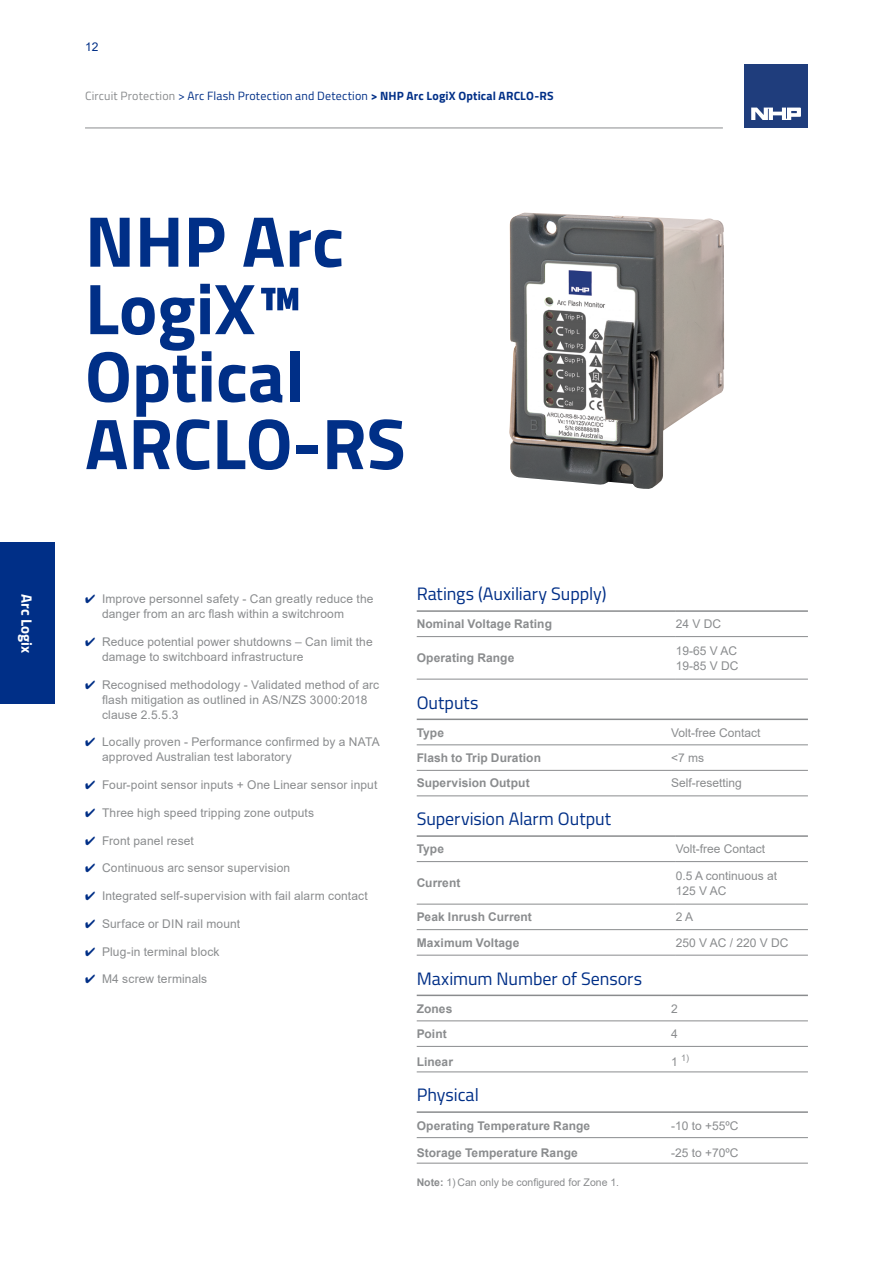
<style>
.page{position:relative;width:893px;height:1263px;background:#fff}
.page>*{position:absolute;margin:0;border:0;box-sizing:border-box;transform-origin:0 0}
.t1{font:700 72px/67.5px "Titillium";color:#002f87}
.t2{font:18px "Titillium";letter-spacing:-.005em;color:#002f87}
.t3{font:700 15px "Titillium";letter-spacing:.005em;color:#fff}
.t4{font:12px/15px "Arial";letter-spacing:.01em;color:#8a8c8e}
.t5{font:700 12px "Arial";letter-spacing:.005em;color:#8a8c8e}
.t6{font:12px "Titillium";letter-spacing:.02em;color:#002f87}
.t7{font:12px "Arial";color:#002f87}
.t8{font:10.5px "Arial";color:#8a8c8e}
.t9{font:9px "Arial";color:#8a8c8e}
.s1{color:#8a8c8e}
.s2{font-weight:700}
.s3{color:#002f87}
.s4{font-size:12px}
</style>
<div class="page">
<hr style="left:85px;top:128px;width:638px;height:1px;background:#8a8c8e">
<div style="left:744px;top:64px;width:64px;height:64px;background:#1f3d7c"></div>
<svg style="left:751px;top:108px;width:50px;height:12px"></svg>
<img style="left:509px;top:213px;width:215px;height:276px">
<hr style="left:417px;top:636px;width:259px;height:1px;background:#8a8c8e">
<hr style="left:417px;top:679px;width:259px;height:1px;background:#8a8c8e">
<hr style="left:676px;top:679px;width:132px;height:1px;background:#8a8c8e">
<hr style="left:417px;top:610px;width:259px;height:2px;background:#8a8c8e">
<hr style="left:676px;top:610px;width:132px;height:2px;background:#8a8c8e">
<hr style="left:676px;top:636px;width:132px;height:1px;background:#8a8c8e">
<hr style="left:417px;top:744px;width:254px;height:1px;background:#8a8c8e">
<hr style="left:417px;top:796px;width:254px;height:1px;background:#8a8c8e">
<hr style="left:671px;top:796px;width:137px;height:1px;background:#8a8c8e">
<hr style="left:417px;top:718px;width:254px;height:2px;background:#8a8c8e">
<hr style="left:671px;top:718px;width:137px;height:2px;background:#8a8c8e">
<hr style="left:671px;top:744px;width:137px;height:1px;background:#8a8c8e">
<hr style="left:417px;top:770px;width:254px;height:1px;background:#8a8c8e">
<hr style="left:671px;top:770px;width:137px;height:1px;background:#8a8c8e">
<hr style="left:417px;top:861px;width:259px;height:1px;background:#8a8c8e">
<hr style="left:417px;top:835px;width:259px;height:2px;background:#8a8c8e">
<hr style="left:676px;top:835px;width:132px;height:2px;background:#8a8c8e">
<hr style="left:676px;top:861px;width:132px;height:1px;background:#8a8c8e">
<hr style="left:417px;top:904px;width:259px;height:1px;background:#8a8c8e">
<hr style="left:417px;top:929px;width:259px;height:1px;background:#8a8c8e">
<hr style="left:676px;top:904px;width:132px;height:1px;background:#8a8c8e">
<hr style="left:676px;top:929px;width:132px;height:1px;background:#8a8c8e">
<hr style="left:417px;top:955px;width:259px;height:1px;background:#8a8c8e">
<hr style="left:676px;top:955px;width:132px;height:1px;background:#8a8c8e">
<hr style="left:417px;top:1020px;width:254px;height:1px;background:#8a8c8e">
<hr style="left:417px;top:1046px;width:254px;height:1px;background:#8a8c8e">
<hr style="left:671px;top:1020px;width:137px;height:1px;background:#8a8c8e">
<hr style="left:671px;top:1046px;width:137px;height:1px;background:#8a8c8e">
<hr style="left:417px;top:1072px;width:254px;height:1px;background:#8a8c8e">
<hr style="left:671px;top:1072px;width:137px;height:1px;background:#8a8c8e">
<hr style="left:417px;top:994px;width:254px;height:2px;background:#8a8c8e">
<hr style="left:671px;top:994px;width:137px;height:2px;background:#8a8c8e">
<hr style="left:417px;top:1137px;width:254px;height:1px;background:#8a8c8e">
<hr style="left:417px;top:1163px;width:254px;height:1px;background:#8a8c8e">
<hr style="left:671px;top:1163px;width:137px;height:1px;background:#8a8c8e">
<hr style="left:417px;top:1111px;width:254px;height:2px;background:#8a8c8e">
<hr style="left:671px;top:1111px;width:137px;height:2px;background:#8a8c8e">
<hr style="left:671px;top:1137px;width:137px;height:1px;background:#8a8c8e">
<div style="left:0;top:543px;width:54px;height:161px;background:#002f87"></div>
<p class="t3" style="left:38px;top:594px;width:61px;rotate:90deg">Arc Logix</p>
<p class="t7" style="left:85px;top:39px;width:15px">12</p>
<p class="t6" style="left:85px;top:87px;width:470px"><span class="s1">Circuit Protection</span> &gt; Arc Flash Protection and Detection <span class="s2">&gt; NHP Arc LogiX Optical ARCLO-RS</span></p>
<h1 class="t1" style="left:85px;top:204px;width:322px">NHP Arc<br>LogiX™<br>Optical<br>ARCLO-RS</h1>
<p class="t4" style="left:102px;top:591px;width:273px;text-indent:-17px"><span class="s3">✔</span> Improve personnel safety - Can greatly reduce the danger from an arc flash within a switchroom</p>
<p class="t4" style="left:102px;top:634px;width:272px;text-indent:-17px"><span class="s3">✔</span> Reduce potential power shutdowns – Can limit the damage to switchboard infrastructure</p>
<p class="t4" style="left:102px;top:677px;width:279px;text-indent:-17px"><span class="s3">✔</span> Recognised methodology - Validated method of arc flash mitigation as outlined in AS/NZS 3000:2018 clause 2.5.5.3</p>
<p class="t4" style="left:102px;top:734px;width:279px;text-indent:-17px"><span class="s3">✔</span> Locally proven - Performance confirmed by a NATA approved Australian test laboratory</p>
<p class="t4" style="left:85px;top:777px;width:294px"><span class="s3">✔</span> Four-point sensor inputs + One Linear sensor input</p>
<p class="t4" style="left:85px;top:805px;width:231px"><span class="s3">✔</span> Three high speed tripping zone outputs</p>
<p class="t4" style="left:85px;top:833px;width:110px"><span class="s3">✔</span> Front panel reset</p>
<p class="t4" style="left:85px;top:860px;width:207px"><span class="s3">✔</span> Continuous arc sensor supervision</p>
<p class="t4" style="left:85px;top:888px;width:284px"><span class="s3">✔</span> Integrated self-supervision with fail alarm contact</p>
<p class="t4" style="left:85px;top:916px;width:157px"><span class="s3">✔</span> Surface or DIN rail mount</p>
<p class="t4" style="left:85px;top:944px;width:136px"><span class="s3">✔</span> Plug-in terminal block</p>
<p class="t4" style="left:85px;top:971px;width:124px"><span class="s3">✔</span> M4 screw terminals</p>
<h2 class="t2" style="left:417px;top:581px;width:191px">Ratings (Auxiliary Supply)</h2>
<p class="t5" style="left:417px;top:616px;width:137px">Nominal Voltage Rating</p>
<p class="t4" style="left:676px;top:617px;width:47px">24 V DC</p>
<p class="t5" style="left:417px;top:649px;width:99px">Operating Range</p>
<p class="t4" style="left:676px;top:643px;width:64px">19-65 V AC<br>19-85 V DC</p>
<h2 class="t2" style="left:417px;top:689px;width:63px">Outputs</h2>
<p class="t5" style="left:417px;top:724px;width:29px">Type</p>
<p class="t4" style="left:671px;top:725px;width:91px">Volt-free Contact</p>
<p class="t5" style="left:417px;top:749px;width:126px">Flash to Trip Duration</p>
<p class="t4" style="left:671px;top:750px;width:35px">&lt;7 ms</p>
<p class="t5" style="left:417px;top:775px;width:114px">Supervision Output</p>
<p class="t4" style="left:671px;top:776px;width:72px">Self-resetting</p>
<h2 class="t2" style="left:417px;top:806px;width:196px">Supervision Alarm Output</h2>
<p class="t5" style="left:417px;top:841px;width:29px">Type</p>
<p class="t4" style="left:676px;top:842px;width:91px">Volt-free Contact</p>
<p class="t5" style="left:417px;top:874px;width:45px">Current</p>
<p class="t4" style="left:676px;top:868px;width:103px">0.5 A continuous at<br>125 V AC</p>
<p class="t5" style="left:417px;top:908px;width:117px">Peak Inrush Current</p>
<p class="t4" style="left:676px;top:909px;width:19px">2 A</p>
<p class="t5" style="left:417px;top:934px;width:104px">Maximum Voltage</p>
<p class="t4" style="left:676px;top:935px;width:114px">250 V AC / 220 V DC</p>
<h2 class="t2" style="left:417px;top:965px;width:227px">Maximum Number of Sensors</h2>
<p class="t5" style="left:417px;top:1000px;width:37px">Zones</p>
<p class="t4" style="left:671px;top:1001px;width:8px">2</p>
<p class="t5" style="left:417px;top:1025px;width:32px">Point</p>
<p class="t4" style="left:671px;top:1026px;width:8px">4</p>
<p class="t5" style="left:417px;top:1053px;width:38px">Linear</p>
<p class="t9" style="left:671px;top:1052px;width:20px"><span class="s4">1</span> 1)</p>
<h2 class="t2" style="left:417px;top:1082px;width:64px">Physical</h2>
<p class="t5" style="left:417px;top:1117px;width:175px">Operating Temperature Range</p>
<p class="t4" style="left:671px;top:1118px;width:69px">-10 to +55ºC</p>
<p class="t5" style="left:417px;top:1144px;width:163px">Storage Temperature Range</p>
<p class="t4" style="left:671px;top:1145px;width:69px">-25 to +70ºC</p>
<p class="t8" style="left:417px;top:1175px;width:204px"><span class="s2">Note:</span> 1) Can only be configured for Zone 1.</p>
</div>
